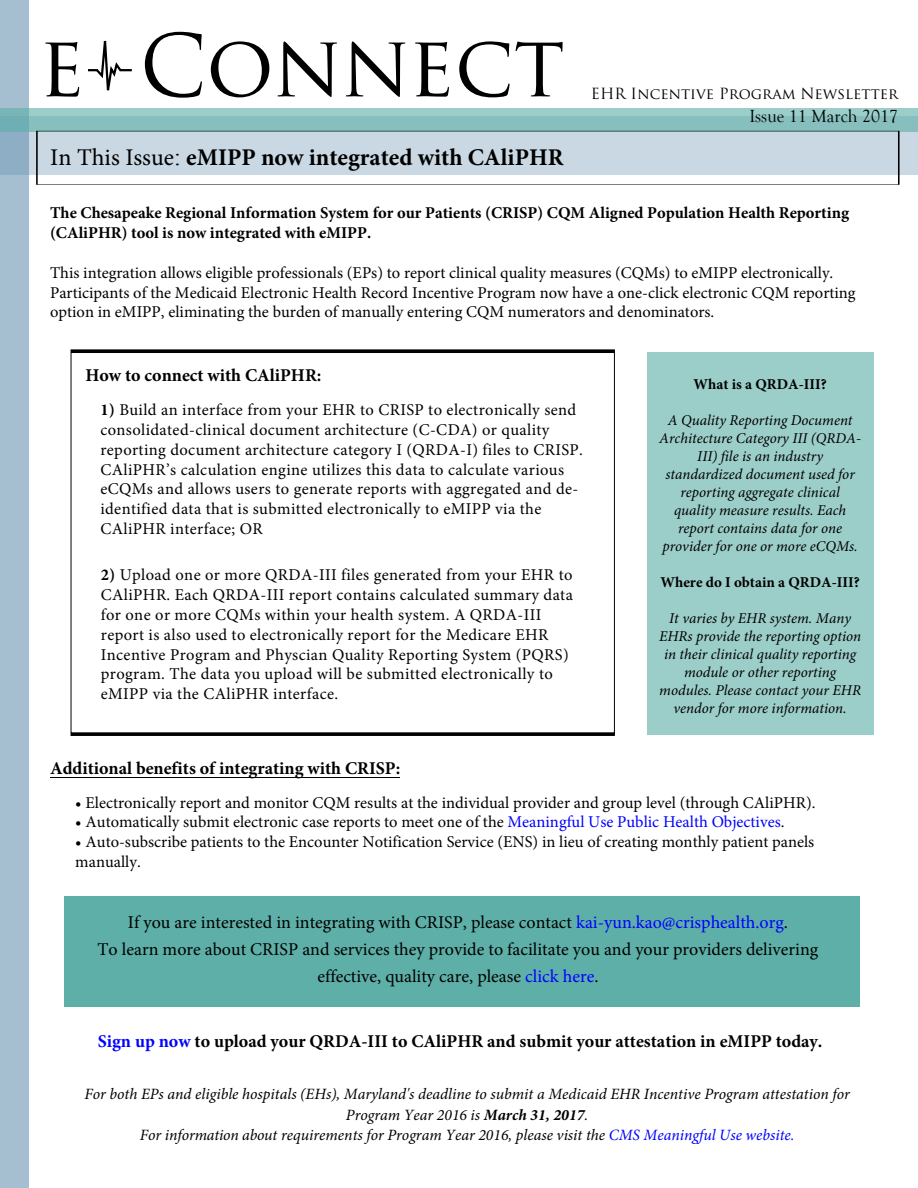
<style>
.page{position:relative;width:918px;height:1188px;background:#fff}
.page>*{position:absolute;margin:0;border:0;box-sizing:border-box;transform-origin:0 0}
.t1{font:84px "Trajan Pro";letter-spacing:-.015em;color:#000}
.t2{font:700 24px "Minion Pro";color:#000}
.t3{font:18px/27px "Minion Pro";color:#000;text-align:center}
.t4{font:700 18px "Minion Pro";color:#000}
.t5{font:18px "Goudy Old Style T";color:#000}
.t6{font:16.5px/19.8px "Minion Pro";letter-spacing:.025em;color:#000}
.t7{font:16.5px/19.8px "Minion Pro";color:#000}
.t8{font:700 16.5px/19.8px "Minion Pro";color:#000}
.t9{font:italic 15.75px/20.2px "Minion Pro";color:#000;text-align:center}
.t10{font:italic 15px/18px "Minion Pro";color:#000;text-align:center}
.t11{font:700 15px "Minion Pro";color:#000}
.t12{font:15px "Trajan Pro";color:#000}
.s1{font-weight:400}
.s2{font-family:"Times New Roman";font-weight:400}
.s3{font-weight:700}
.s4{color:#00f}
</style>
<div class="page">
<div style="left:647px;top:352px;width:227px;height:383px;background:#9ccec9"></div>
<div style="left:0;top:116px;width:918px;height:59px;background:#c9d8e3"></div>
<div style="left:0;top:0;width:28px;height:1188px;background:#a5bfd0"></div>
<svg style="left:0;top:108px;width:918px;height:23px;background:#8cc2bf"></svg>
<svg style="left:86px;top:40px;width:48px;height:71px"></svg>
<hr style="left:50px;top:777px;width:350px;height:1px;background:#000">
<div style="left:70px;top:350px;width:545px;height:385px;border:2px solid #000"></div>
<div style="left:64px;top:896px;width:795px;height:111px;background:#5dafa7"></div>
<h1 class="t1" style="left:39px;top:12px;width:528px">e Connect</h1>
<h2 class="t2" style="left:50px;top:141px;width:515px"><span class="s1">In This Issue</span><span class="s2">:</span> eMIPP now integrated with CAliPHR</h2>
<p class="t12" style="left:591px;top:84px;width:309px">EHR Incentive Program Newsletter</p>
<p class="t5" style="left:749px;top:106px;width:150px">Issue 11 March 2017</p>
<p class="t8" style="left:50px;top:203px;width:801px">The Chesapeake Regional Information System for our Patients (CRISP) CQM Aligned Population Health Reporting (CAliPHR) tool is now integrated with eMIPP.</p>
<p class="t7" style="left:50px;top:263px;width:807px">This integration allows eligible professionals (EPs) to report clinical quality measures (CQMs) to eMIPP electronically.<br>Participants of the Medicaid Electronic Health Record Incentive Program now have a one-click electronic CQM reporting option in eMIPP, eliminating the burden of manually entering CQM numerators and denominators.</p>
<p class="t4" style="left:85px;top:362px;width:238px">How to connect with CAliPHR:</p>
<p class="t6" style="left:100px;top:400px;width:484px"><span class="s3">1)</span> Build an interface from your EHR to CRISP to electronically send consolidated-clinical document architecture (C-CDA) or quality reporting document architecture category I (QRDA-I) files to CRISP.<br>CAliPHR’s calculation engine utilizes this data to calculate various eCQMs and allows users to generate reports with aggregated and de&shy;identified data that is submitted electronically to eMIPP via the CAliPHR interface; OR</p>
<p class="t6" style="left:101px;top:565px;width:474px"><span class="s3">2)</span> Upload one or more QRDA-III files generated from your EHR to CAliPHR. Each QRDA-III report contains calculated summary data for one or more CQMs within your health system. A QRDA-III report is also used to electronically report for the Medicare EHR Incentive Program and Physcian Quality Reporting System (PQRS) program. The data you upload will be submitted electronically to eMIPP via the CAliPHR interface.</p>
<p class="t4" style="left:50px;top:756px;width:352px">Additional benefits of integrating with CRISP:</p>
<p class="t11" style="left:693px;top:374px;width:135px">What is a QRDA-III?</p>
<p class="t10" style="left:659px;top:411px;width:203px">A Quality Reporting Document<br>Architecture Category III (QRDA-<br>III) file is an industry standardized document used for reporting aggregate clinical quality measure results. Each report contains data for one provider for one or more eCQMs.</p>
<p class="t11" style="left:660px;top:572px;width:201px">Where do I obtain a QRDA-III?</p>
<p class="t10" style="left:659px;top:609px;width:204px">It varies by EHR system. Many<br>EHRs provide the reporting option in their clinical quality reporting module or other reporting modules. Please contact your EHR vendor for more information.</p>
<p class="t7" style="left:75px;top:792px;width:742px">• Electronically report and monitor CQM results at the individual provider and group level (through CAliPHR).</p>
<p class="t7" style="left:75px;top:812px;width:711px">• Automatically submit electronic case reports to meet one of the <span class="s4">Meaningful Use Public Health Objectives</span>.</p>
<p class="t7" style="left:75px;top:832px;width:741px">• Auto-subscribe patients to the Encounter Notification Service (ENS) in lieu of creating monthly patient panels manually.</p>
<p class="t3" style="left:98px;top:908px;width:722px">If you are interested in integrating with CRISP, please contact <span class="s4">kai-yun.kao@crisphealth.org</span>.<br>To learn more about CRISP and services they provide to facilitate you and your providers delivering effective, quality care, please <span class="s4">click here</span>.</p>
<p class="t4" style="left:98px;top:1029px;width:726px"><span class="s4">Sign up now</span> to upload your QRDA-III to CAliPHR and submit your attestation in eMIPP today.</p>
<p class="t9" style="left:84px;top:1084px;width:767px">For both EPs and eligible hospitals (EHs), Maryland's deadline to submit a Medicaid EHR Incentive Program attestation for<br>Program Year 2016 is <span class="s3">March 31, 2017</span>.<br>For information about requirements for Program Year 2016, please visit the <span class="s4">CMS Meaningful Use website.</span></p>
</div>
